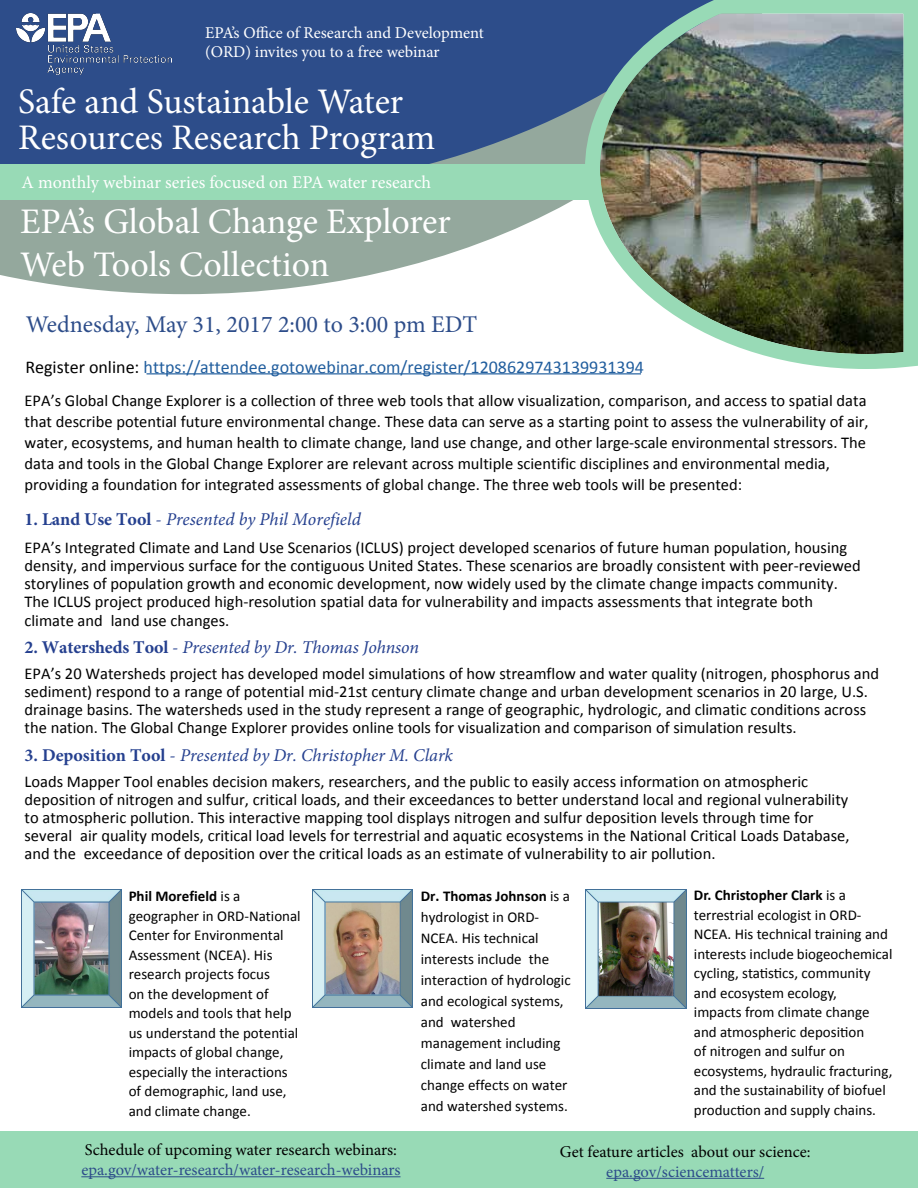
<style>
.page{position:relative;width:918px;height:1188px;background:#fff}
.page>*{position:absolute;margin:0;border:0;box-sizing:border-box;transform-origin:0 0}
.t1{font:36px/36px "Minion Pro";letter-spacing:-.005em;color:#fff}
.t2{font:24px "Minion Pro";color:#2d4d8a}
.t3{font:italic 18px "Minion Pro";color:#25408f}
.t4{font:18px "Calibri";color:#215e9e}
.t5{font:18px "Minion Pro";letter-spacing:-.005em;color:#fff}
.t6{font:16.5px/18px "Calibri";color:#000}
.t7{font:16.5px "Minion Pro";color:#000}
.t8{font:16.5px "Minion Pro";letter-spacing:-.005em;color:#2d4d8a}
.t9{font:16.5px/19.8px "Minion Pro";letter-spacing:-.005em;color:#fff}
.t10{font:15px/19.5px "Calibri";color:#000}
.t11{font:700 15px "Calibri";color:#000}
.s1{color:#000}
.s2{font-weight:700;font-style:normal}
.s3{font-style:normal}
.s4{font-weight:400}
.s5{font-weight:700}
</style>
<div class="page">
<div style="left:0;top:1132px;width:918px;height:56px;background:#98dab6"></div>
<hr style="left:81px;top:1176px;width:320px;height:1px;background:#2d4d8a">
<hr style="left:606px;top:1178px;width:158px;height:1px;background:#2d4d8a">
<svg style="left:0;top:199px;width:577px;height:95px;fill:#94a89d"></svg>
<div style="left:0;top:0;width:577px;height:164px;background:#2d4d8a"></div>
<div style="left:0;top:164px;width:902px;height:35px;background:#98dab6"></div>
<img style="left:577px;top:0;width:341px;height:375px">
<img style="left:16px;top:14px;width:155px;height:61px">
<hr style="left:147px;top:373px;width:494px;height:1px;background:#215e9e">
<img style="left:21px;top:889px;width:100px;height:119px">
<img style="left:313px;top:890px;width:99px;height:117px">
<img style="left:586px;top:889px;width:100px;height:119px">
<p class="t9" style="left:205px;top:23px;width:280px">EPA’s Office of Research and Development (ORD) invites you to a free webinar</p>
<p class="t1" style="left:18px;top:84px;width:419px">Safe and Sustainable Water<br>Resources Research Program</p>
<p class="t5" style="left:22px;top:170px;width:411px">A monthly webinar series focused on EPA water research</p>
<p class="t1" style="left:20px;top:200px;width:432px;line-height:43.2px">EPA’s Global Change Explorer<br>Web Tools Collection</p>
<p class="t2" style="left:26px;top:308px;width:453px">Wednesday, May 31, 2017 2:00 to 3:00 pm EDT</p>
<p class="t4" style="left:25px;top:356px;width:620px"><span class="s1">Register online:</span> https://attendee.gotowebinar.com/register/1208629743139931394</p>
<p class="t6" style="left:25px;top:390px;width:846px;line-height:21px">EPA’s Global Change Explorer is a collection of three web tools that allow visualization, comparison, and access to spatial data that describe potential future environmental change. These data can serve as a starting point to assess the vulnerability of air, water, ecosystems, and human health to climate change, land use change, and other large-scale environmental stressors. The data and tools in the Global Change Explorer are relevant across multiple scientific disciplines and environmental media, providing a foundation for integrated assessments of global change. The three web tools will be presented:</p>
<p class="t3" style="left:25px;top:507px;width:338px"><span class="s2">1. Land Use Tool</span> <span class="s3">-</span> Presented by Phil Morefield</p>
<p class="t6" style="left:25px;top:538px;width:838px;line-height:18.5px">EPA’s Integrated Climate and Land Use Scenarios (ICLUS) project developed scenarios of future human population, housing density, and impervious surface for the contiguous United States. These scenarios are broadly consistent with peer-reviewed storylines of population growth and economic development, now widely used by the climate change impacts community.<br>The ICLUS project produced high-resolution spatial data for vulnerability and impacts assessments that integrate both climate and land use changes.</p>
<p class="t3" style="left:25px;top:635px;width:396px"><span class="s2">2. Watersheds Tool</span> <span class="s3">-</span> Presented by Dr. Thomas Johnson</p>
<p class="t6" style="left:25px;top:664px;width:856px">EPA’s 20 Watersheds project has developed model simulations of how streamflow and water quality (nitrogen, phosphorus and sediment) respond to a range of potential mid-21st century climate change and urban development scenarios in 20 large, U.S. drainage basins. The watersheds used in the study represent a range of geographic, hydrologic, and climatic conditions across the nation. The Global Change Explorer provides online tools for visualization and comparison of simulation results.</p>
<p class="t3" style="left:25px;top:743px;width:430px"><span class="s2">3. Deposition Tool</span> <span class="s3">-</span> Presented by Dr. Christopher M. Clark</p>
<p class="t6" style="left:25px;top:773px;width:827px">Loads Mapper Tool enables decision makers, researchers, and the public to easily access information on atmospheric deposition of nitrogen and sulfur, critical loads, and their exceedances to better understand local and regional vulnerability to atmospheric pollution. This interactive mapping tool displays nitrogen and sulfur deposition levels through time for several air quality models, critical load levels for terrestrial and aquatic ecosystems in the National Critical Loads Database, and the exceedance of deposition over the critical loads as an estimate of vulnerability to air pollution.</p>
<p class="t11" style="left:694px;top:886px;width:154px">Dr. Christopher Clark <span class="s4">is a</span></p>
<p class="t10" style="left:694px;top:905px;width:169px">terrestrial ecologist in ORD-</p>
<p class="t10" style="left:694px;top:925px;width:196px">NCEA. His technical training and</p>
<p class="t10" style="left:694px;top:944px;width:200px">interests include biogeochemical</p>
<p class="t10" style="left:694px;top:964px;width:178px">cycling, statistics, community</p>
<p class="t10" style="left:694px;top:983px;width:145px">and ecosystem ecology,</p>
<p class="t10" style="left:694px;top:1003px;width:177px">impacts from climate change and atmospheric deposition of nitrogen and sulfur on</p>
<p class="t10" style="left:129px;top:886px;width:174px"><span class="s5">Phil Morefield</span> is a geographer in ORD-National<br>Center for Environmental<br>Assessment (NCEA). His research projects focus<br>on the development of models and tools that help us understand the potential impacts of global change, especially the interactions of demographic, land use, and climate change.</p>
<p class="t10" style="left:421px;top:886px;width:151px;line-height:21px"><span class="s5">Dr. Thomas Johnson</span> is a hydrologist in ORD-<br>NCEA. His technical interests include the interaction of hydrologic and ecological systems, and watershed management including climate and land use change effects on water and watershed systems.</p>
<p class="t10" style="left:694px;top:1061px;width:200px">ecosystems, hydraulic fracturing, and the sustainability of biofuel</p>
<p class="t10" style="left:694px;top:1100px;width:184px">production and supply chains.</p>
<p class="t7" style="left:85px;top:1139px;width:314px">Schedule of upcoming water research webinars:</p>
<p class="t7" style="left:560px;top:1141px;width:252px">Get feature articles about our science:</p>
<p class="t8" style="left:81px;top:1159px;width:321px">epa.gov/water-research/water-research-webinars</p>
<p class="t8" style="left:606px;top:1160px;width:159px">epa.gov/sciencematters/</p>
</div>
